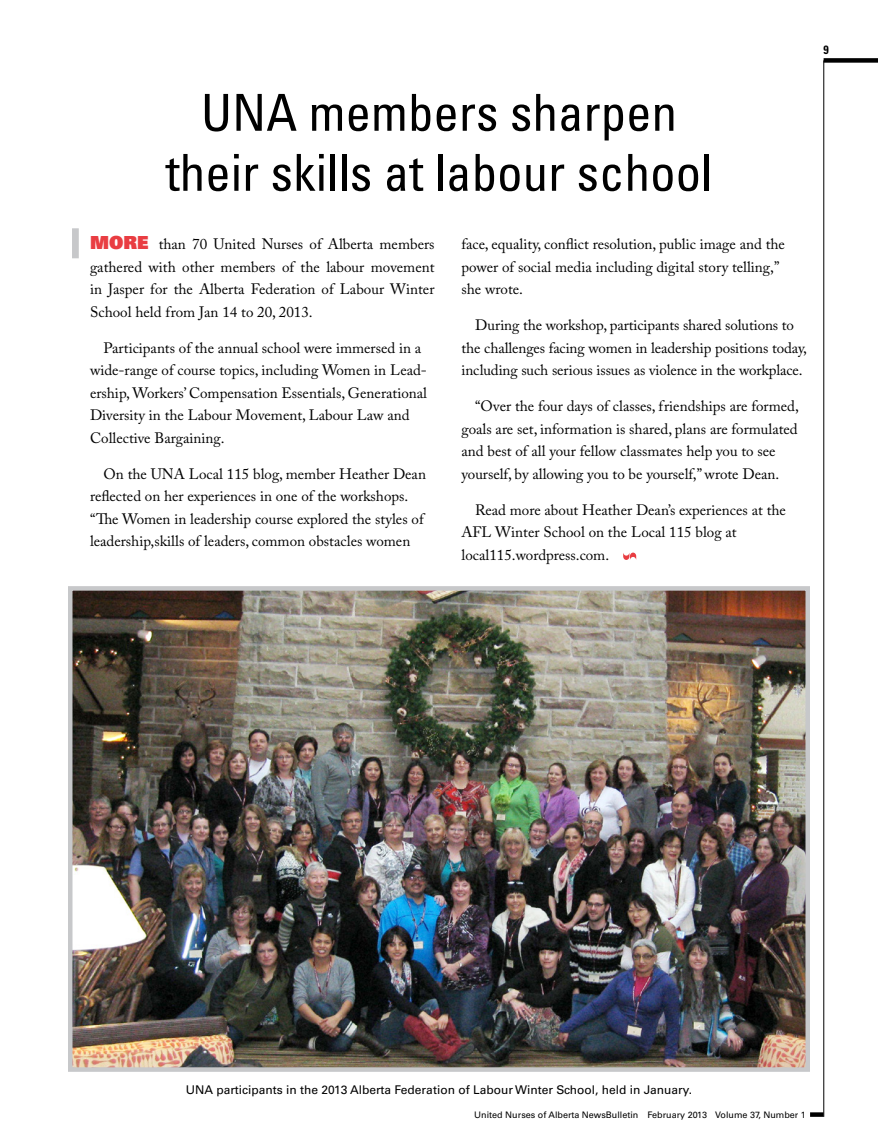
<style>
.page{position:relative;width:878px;height:1148px;background:#fff}
.page>*{position:absolute;margin:0;border:0;box-sizing:border-box;transform-origin:0 0}
.t1{font:condensed 51px/60px "Univers";color:#000;text-align:center}
.Body_Text{font:15px/22.5px "Adobe Caslon Pro";color:#000}
.Opening{font:15px/22.5px "Adobe Caslon Pro";color:#000;text-align:justify}
.t2{font:12px "Univers";color:#000}
.t3{font:700 condensed 12px "Univers";color:#000}
.t4{font:9px "Univers";color:#000}
.s1{font-family:"Univers";font-weight:900;font-size:18px;color:#e93d42}
</style>
<div class="page">
<div style="left:823px;top:58px;width:55px;height:5px;background:#000"></div>
<hr style="left:823px;top:60px;width:1px;height:1056px;background:#000">
<svg style="left:810px;top:1112px;width:13px;height:4px"></svg>
<div style="left:72px;top:228px;width:7px;height:30px;background:#c7c8ca"></div>
<svg style="left:623px;top:552px;width:13px;height:8px"></svg>
<img style="left:73px;top:591px;width:732px;height:475px">
<div style="left:68px;top:586px;width:742px;height:485px;border:4px solid #c7c8ca"></div>
<p class="t1" style="left:165px;top:82px;width:548px">UNA members sharpen their skills at labour school</p>
<p class="t3" style="left:823px;top:43px;width:7px">9</p>
<p class="Opening" style="left:90px;top:233px;width:346px"><span class="s1">MORE</span> than 70 United Nurses of Alberta members gathered with other members of the labour movement in Jasper for the Alberta Federation of Labour Winter School held from Jan 14 to 20, 2013.</p>
<p class="Body_Text" style="left:90px;top:336px;width:338px;text-indent:14px">Participants of the annual school were immersed in a wide-range of course topics, including Women in Lead&shy;ership, Workers’ Compensation Essentials, Generational Diversity in the Labour Movement, Labour Law and Collective Bargaining.</p>
<p class="Body_Text" style="left:90px;top:462px;width:337px;text-indent:14px">On the UNA Local 115 blog, member Heather Dean reflected on her experiences in one of the workshops. “The Women in leadership course explored the styles of leadership,skills of leaders, common obstacles women</p>
<p class="Body_Text" style="left:461px;top:233px;width:325px">face, equality, conflict resolution, public image and the power of social media including digital story telling,” she wrote.</p>
<p class="Body_Text" style="left:461px;top:314px;width:347px;text-align:center">During the workshop, participants shared solutions to<br>the challenges facing women in leadership positions today, including such serious issues as violence in the workplace.</p>
<p class="Body_Text" style="left:461px;top:395px;width:339px;text-indent:14px">“Over the four days of classes, friendships are formed, goals are set, information is shared, plans are formulated and best of all your fellow classmates help you to see yourself, by allowing you to be yourself,” wrote Dean.</p>
<p class="Body_Text" style="left:461px;top:498px;width:326px;text-indent:14px">Read more about Heather Dean’s experiences at the<br>AFL Winter School on the Local 115 blog at local115.wordpress.com.</p>
<p class="t2" style="left:186px;top:1082px;width:508px">UNA participants in the 2013 Alberta Federation of Labour Winter School, held in January.</p>
<p class="t4" style="left:474px;top:1109px;width:333px">United Nurses of Alberta NewsBulletin February 2013 Volume 37, Number 1</p>
</div>
